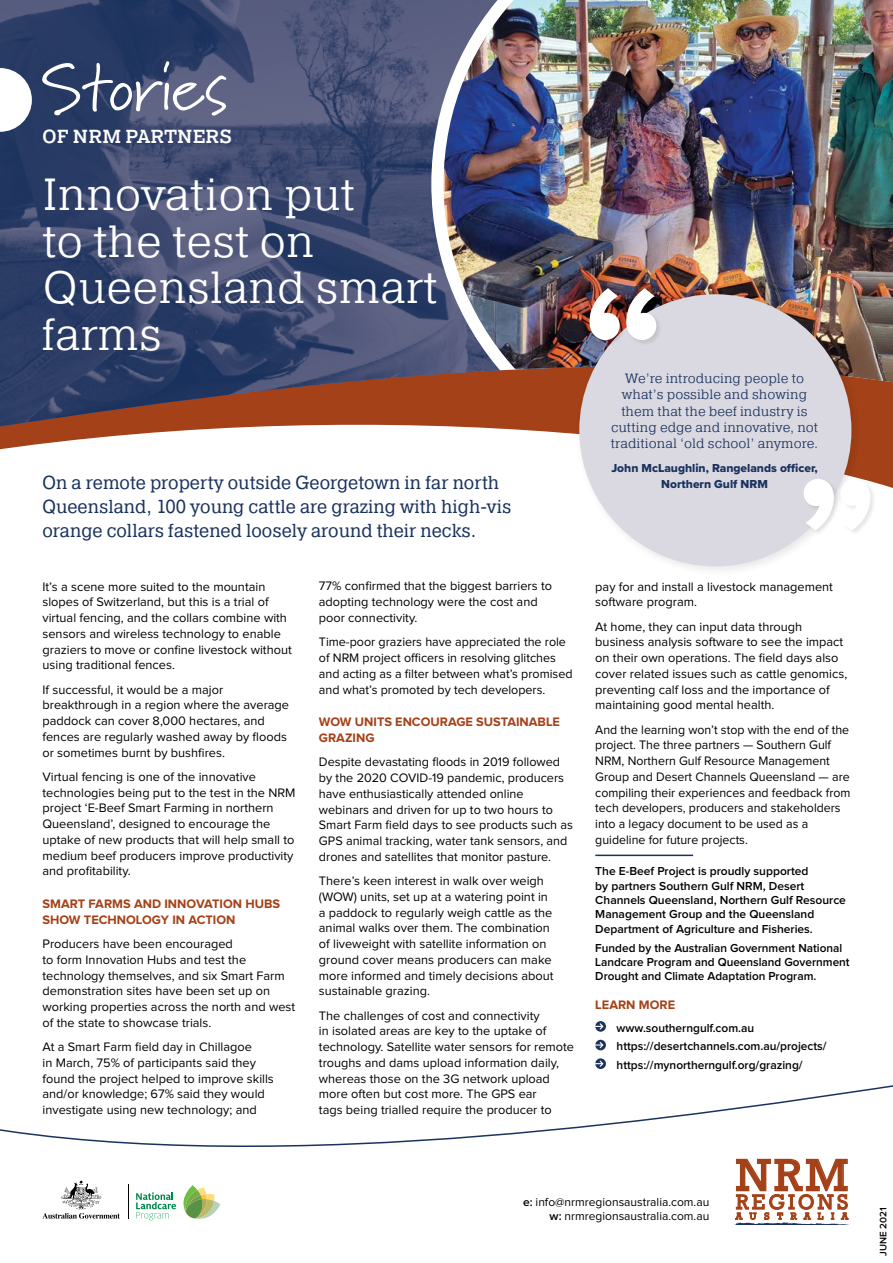
<style>
.page{position:relative;width:893px;height:1263px;background:#fff}
.page>*{position:absolute;margin:0;border:0;box-sizing:border-box;transform-origin:0 0}
.t1{font:66.75px "Marydale";color:#fff}
.t2{font:300 45px/46.5px "Pragmatica Slab";color:#fff}
.t3{font:44.85px "Geometric Slab 712 BT Medium A";color:#a44118;scale:1.04 1}
.t4{font:500 18.9px "Pragmatica Slab";letter-spacing:.01em;color:#fff;scale:.96 1}
.t5{font:18.75px/24px "Pragmatica Slab";color:#1a325e;scale:.95 1}
.t6{font:300 13.5px/16.2px "Pragmatica Slab";color:#1a325e;text-align:center}
.t7{font:12.75px/15.8px "Proxima Nova";color:#000}
.t8{font:700 12.75px/15.8px "Proxima Nova";color:#a44118}
.t9{font:600 12px/14.4px "Proxima Nova";color:#000}
.t10{font:12px "Proxima Nova";color:#000}
.t11{font:12px/15.8px "Proxima Nova Extrabld";color:#1a325e;text-align:center}
.t12{font:600 9.75px "Proxima Nova";color:#000}
.t13{font:9.3px "Geometric Slab 712 BT Medium A";color:#a44118;scale:1.07 1}
.s1{font-weight:600}
</style>
<div class="page">
<svg style="left:0;top:1085px;width:893px;height:136px"></svg>
<svg style="left:0;top:430px;width:893px;height:58px"></svg>
<img style="left:0;top:0;width:431px;height:426px">
<img style="left:431px;top:0;width:462px;height:426px">
<hr style="left:595px;top:854px;width:98px;height:2px;background:#1a325e">
<svg style="left:595px;top:1021px;width:11px;height:11px"></svg>
<svg style="left:595px;top:1040px;width:11px;height:10px"></svg>
<svg style="left:595px;top:1058px;width:11px;height:11px"></svg>
<svg style="left:0;top:68px;width:32px;height:64px"></svg>
<div style="left:574px;top:289px;width:289px;height:289px;background:#000;opacity:.1"></div>
<div style="left:579px;top:294px;width:272px;height:272px;background:#dad9e1;border-radius:50%"></div>
<div style="left:588px;top:287px;width:74px;height:59px;background:#000;opacity:.1"></div>
<img style="left:589px;top:288px;width:67px;height:52px">
<div style="left:802px;top:478px;width:74px;height:58px;background:#000;opacity:.1"></div>
<svg style="left:804px;top:479px;width:66px;height:52px"></svg>
<hr style="left:128px;top:1184px;width:1px;height:34px;background:#000">
<svg style="left:43px;top:1180px;width:77px;height:38px"></svg>
<svg style="left:136px;top:1192px;width:40px;height:28px"></svg>
<svg style="left:183px;top:1185px;width:37px;height:34px"></svg>
<svg style="left:734px;top:1222px;width:115px;height:3px"></svg>
<svg style="left:735px;top:1193px;width:113px;height:17px"></svg>
<h1 class="t1" style="left:43px;top:48px;width:186px">Stories</h1>
<h3 class="t4" style="left:43px;top:125px;width:199px">OF NRM PARTNERS</h3>
<h2 class="t2" style="left:43px;top:172px;width:397px">Innovation put<br>to the test on<br>Queensland smart farms</h2>
<h3 class="t5" style="left:43px;top:471px;width:495px">On a remote property outside Georgetown in far north<br>Queensland, 100 young cattle are grazing with high-vis orange collars fastened loosely around their necks.</h3>
<p class="t7" style="left:43px;top:579px;width:251px">It’s a scene more suited to the mountain slopes of Switzerland, but this is a trial of virtual fencing, and the collars combine with sensors and wireless technology to enable graziers to move or confine livestock without using traditional fences.</p>
<p class="t7" style="left:43px;top:682px;width:248px">If successful, it would be a major breakthrough in a region where the average paddock can cover 8,000 hectares, and fences are regularly washed away by floods or sometimes burnt by bushfires.</p>
<p class="t7" style="left:43px;top:769px;width:254px">Virtual fencing is one of the innovative technologies being put to the test in the NRM project ‘E-Beef Smart Farming in northern Queensland’, designed to encourage the uptake of new products that will help small to medium beef producers improve productivity and profitability.</p>
<p class="t8" style="left:43px;top:896px;width:239px">SMART FARMS AND INNOVATION HUBS<br>SHOW TECHNOLOGY IN ACTION</p>
<p class="t7" style="left:43px;top:936px;width:254px">Producers have been encouraged<br>to form Innovation Hubs and test the technology themselves, and six Smart Farm demonstration sites have been set up on working properties across the north and west of the state to showcase trials.</p>
<p class="t7" style="left:43px;top:1039px;width:233px">At a Smart Farm field day in Chillagoe<br>in March, 75% of participants said they found the project helped to improve skills and/or knowledge; 67% said they would investigate using new technology; and</p>
<p class="t7" style="left:319px;top:579px;width:235px">77% confirmed that the biggest barriers to adopting technology were the cost and poor connectivity.</p>
<p class="t7" style="left:319px;top:635px;width:255px">Time-poor graziers have appreciated the role of NRM project officers in resolving glitches and acting as a filter between what’s promised and what’s promoted by tech developers.</p>
<p class="t8" style="left:319px;top:715px;width:243px">WOW UNITS ENCOURAGE SUSTAINABLE<br>GRAZING</p>
<p class="t7" style="left:319px;top:755px;width:256px">Despite devastating floods in 2019 followed by the 2020 COVID-19 pandemic, producers have enthusiastically attended online webinars and driven for up to two hours to Smart Farm field days to see products such as GPS animal tracking, water tank sensors, and drones and satellites that monitor pasture.</p>
<p class="t7" style="left:319px;top:873px;width:236px">There’s keen interest in walk over weigh (WOW) units, set up at a watering point in a paddock to regularly weigh cattle as the animal walks over them. The combination of liveweight with satellite information on ground cover means producers can make more informed and timely decisions about sustainable grazing.</p>
<p class="t7" style="left:319px;top:1008px;width:257px">The challenges of cost and connectivity<br>in isolated areas are key to the uptake of technology. Satellite water sensors for remote troughs and dams upload information daily, whereas those on the 3G network upload more often but cost more. The GPS ear<br>tags being trialled require the producer to</p>
<p class="t6" style="left:611px;top:370px;width:209px">We’re introducing people to what’s possible and showing them that the beef industry is cutting edge and innovative, not traditional ‘old school’ anymore.</p>
<p class="t11" style="left:611px;top:460px;width:208px">John McLaughlin, Rangelands officer,<br>Northern Gulf NRM</p>
<p class="t7" style="left:595px;top:579px;width:239px">pay for and install a livestock management software program.</p>
<p class="t7" style="left:595px;top:619px;width:253px">At home, they can input data through business analysis software to see the impact on their own operations. The field days also cover related issues such as cattle genomics, preventing calf loss and the importance of maintaining good mental health.</p>
<p class="t7" style="left:595px;top:722px;width:257px">And the learning won’t stop with the end of the project. The three partners — Southern Gulf NRM, Northern Gulf Resource Management Group and Desert Channels Queensland — are compiling their experiences and feedback from tech developers, producers and stakeholders into a legacy document to be used as a guideline for future projects.</p>
<p class="t9" style="left:595px;top:864px;width:252px">The E-Beef Project is proudly supported<br>by partners Southern Gulf NRM, Desert Channels Queensland, Northern Gulf Resource Management Group and the Queensland Department of Agriculture and Fisheries.</p>
<p class="t9" style="left:595px;top:941px;width:256px">Funded by the Australian Government National<br>Landcare Program and Queensland Government<br>Drought and Climate Adaptation Program.</p>
<p class="t8" style="left:595px;top:997px;width:81px">LEARN MORE</p>
<p class="t9" style="left:617px;top:1019px;width:212px;line-height:18.6px">www.southerngulf.com.au https://desertchannels.com.au/projects/ https://mynortherngulf.org/grazing/</p>
<h3 class="t3" style="left:736px;top:1147px;width:109px">NRM</h3>
<p class="t10" style="left:523px;top:1196px;width:188px"><span class="s1">e:</span> info@nrmregionsaustralia.com.au</p>
<p class="t10" style="left:550px;top:1211px;width:161px"><span class="s1">w:</span> nrmregionsaustralia.com.au</p>
<p class="t13" style="left:736px;top:1210px;width:106px">A U S T R A L I A</p>
<p class="t12" style="left:879px;top:1256px;width:50px;rotate:-90deg">JUNE 2021</p>
</div>
